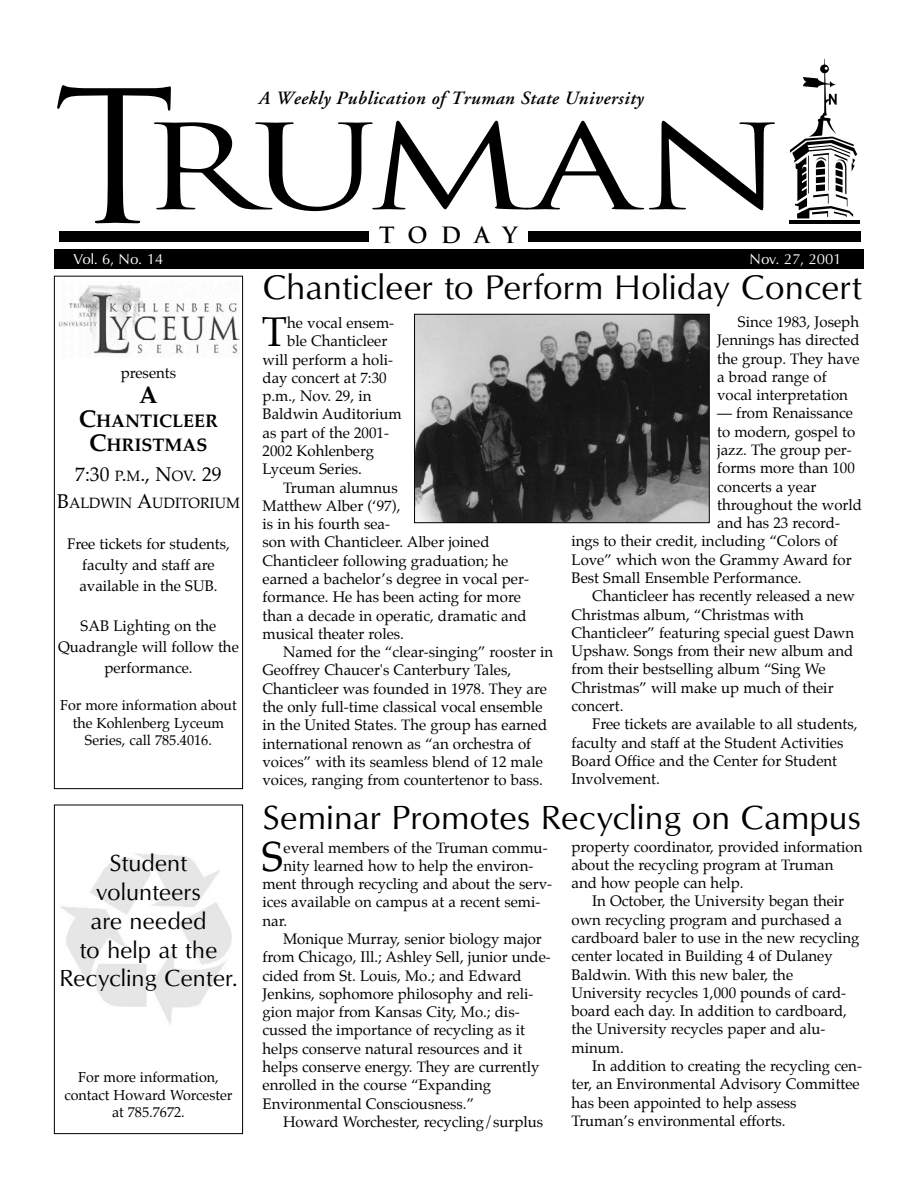
<style>
.page{position:relative;width:918px;height:1188px;background:#fff}
.page>*{position:absolute;margin:0;border:0;box-sizing:border-box;transform-origin:0 0}
.t1{font:115.2px "Trajan";letter-spacing:-.025em;color:#000;scale:1.36 1}
.t2{font:41.25px "Palatino";color:#000}
.t3{font:35.25px "Optimum Roman DTC";color:#000}
.t4{font:34.5px "Optimum Roman DTC";color:#000}
.t5{font:24px/28.8px "Optimum Roman DTC";color:#000;text-align:center}
.t6{font:700 24px "Palatino";color:#000}
.t7{font:700 21.9px "Trajan";letter-spacing:.6em;color:#000}
.t8{font:19.5px "Palatino";color:#000}
.t9{font:italic 600 18.75px "Adobe Garamond";letter-spacing:.025em;color:#000}
.t10{font:700 18px/24px "Palatino";color:#000;text-align:center}
.t11{font:15px/18.3px "Palatino";color:#000}
.t12{font:15px "Optimum Roman DTC";color:#fff}
.t13{font:14.7px "Palatino";color:#000}
.t14{font:14.25px/17.4px "Palatino";color:#000;text-align:center}
.s1{font-size:179.4px}
.s2{font-size:24px}
.s3{font-size:14.7px}
.s4{font-size:19.5px}
</style>
<div class="page">
<img style="left:60px;top:853px;width:172px;height:172px">
<div style="left:54px;top:805px;width:189px;height:329px;border:1px solid #000"></div>
<div style="left:59px;top:231px;width:802px;height:11px;background:#000"></div>
<div style="left:369px;top:221px;width:158px;height:26px;background:#fff"></div>
<hr style="left:790px;top:220px;width:70px;height:4px;background:#000">
<svg style="left:790px;top:59px;width:67px;height:159px"></svg>
<div style="left:54px;top:249px;width:810px;height:19px;background:#000"></div>
<div style="left:54px;top:276px;width:189px;height:513px;border:1px solid #000"></div>
<img style="left:58px;top:285px;width:182px;height:70px">
<img style="left:416px;top:316px;width:292px;height:205px">
<div style="left:414px;top:314px;width:296px;height:209px;border:1px solid #000"></div>
<h1 class="t1" style="left:53px;top:102px;width:541px"><span class="s1">T</span>RUMAN</h1>
<h3 class="t7" style="left:379px;top:222px;width:140px">today</h3>
<p class="t9" style="left:259px;top:90px;width:386px">A Weekly Publication of Truman State University</p>
<p class="t12" style="left:74px;top:253px;width:91px">Vol. 6, No. 14</p>
<p class="t12" style="left:750px;top:253px;width:94px">Nov. 27, 2001</p>
<p class="t11" style="left:121px;top:364px;width:57px">presents</p>
<h3 class="t6" style="left:139px;top:383px;width:20px">A</h3>
<p class="t10" style="left:79px;top:410px;width:141px"><span class="s2">C</span>HANTICLEER<br><span class="s2">C</span>HRISTMAS</p>
<h3 class="t8" style="left:75px;top:465px;width:148px">7:30 <span class="s3">P</span>.<span class="s3">M</span>., N<span class="s3">OV</span>. 29</h3>
<p class="t13" style="left:57px;top:496px;width:184px"><span class="s4">B</span>ALDWIN <span class="s4">A</span>UDITORIUM</p>
<p class="t11" style="left:67px;top:534px;width:164px;line-height:21px;text-align:center">Free tickets for students, faculty and staff are available in the SUB.</p>
<p class="t11" style="left:58px;top:616px;width:182px;line-height:21px;text-align:center">SAB Lighting on the<br>Quadrangle will follow the performance.</p>
<p class="t14" style="left:60px;top:698px;width:178px">For more information about the Kohlenberg Lyceum<br>Series, call 785.4016.</p>
<h3 class="t5" style="left:59px;top:851px;width:180px">Student volunteers<br>are needed<br>to help at the<br>Recycling Center.</h3>
<p class="t14" style="left:64px;top:1070px;width:170px">For more information, contact Howard Worcester at 785.7672.</p>
<h3 class="t3" style="left:263px;top:274px;width:601px">Chanticleer to Perform Holiday Concert</h3>
<h2 class="t2" style="left:262px;top:312px;width:27px">T</h2>
<p class="t11" style="left:287px;top:315px;width:109px">he vocal ensem-</p>
<p class="t11" style="left:287px;top:333px;width:102px">ble Chanticleer</p>
<p class="t11" style="left:263px;top:351px;width:132px">will perform a holi-</p>
<p class="t11" style="left:263px;top:370px;width:126px">day concert at 7:30</p>
<p class="t11" style="left:263px;top:388px;width:110px">p.m., Nov. 29, in</p>
<p class="t11" style="left:263px;top:406px;width:141px">Baldwin Auditorium</p>
<p class="t11" style="left:263px;top:424px;width:128px">as part of the 2001-</p>
<p class="t11" style="left:263px;top:443px;width:113px">2002 Kohlenberg</p>
<p class="t11" style="left:263px;top:461px;width:101px">Lyceum Series.</p>
<p class="t11" style="left:283px;top:479px;width:116px">Truman alumnus</p>
<p class="t11" style="left:263px;top:498px;width:139px">Matthew Alber (‘97),</p>
<p class="t11" style="left:263px;top:516px;width:129px">is in his fourth sea-</p>
<p class="t11" style="left:263px;top:534px;width:229px">son with Chanticleer. Alber joined</p>
<p class="t11" style="left:263px;top:552px;width:247px">Chanticleer following graduation; he</p>
<p class="t11" style="left:263px;top:571px;width:268px">earned a bachelor’s degree in vocal per-</p>
<p class="t11" style="left:263px;top:589px;width:260px">formance. He has been acting for more</p>
<p class="t11" style="left:263px;top:607px;width:266px">than a decade in operatic, dramatic and</p>
<p class="t11" style="left:263px;top:626px;width:143px">musical theater roles.</p>
<p class="t11" style="left:283px;top:644px;width:272px">Named for the “clear-singing” rooster in</p>
<p class="t11" style="left:263px;top:662px;width:250px">Geoffrey Chaucer's Canterbury Tales,</p>
<p class="t11" style="left:263px;top:680px;width:286px">Chanticleer was founded in 1978. They are</p>
<p class="t11" style="left:263px;top:699px;width:282px">the only full-time classical vocal ensemble</p>
<p class="t11" style="left:263px;top:717px;width:286px">in the United States. The group has earned</p>
<p class="t11" style="left:263px;top:735px;width:270px">international renown as “an orchestra of</p>
<p class="t11" style="left:263px;top:754px;width:282px">voices” with its seamless blend of 12 male</p>
<p class="t11" style="left:263px;top:772px;width:282px">voices, ranging from countertenor to bass.</p>
<p class="t11" style="left:717px;top:314px;width:144px;text-indent:21px">Since 1983, Joseph<br>Jennings has directed the group. They have a broad range of vocal interpretation</p>
<p class="t11" style="left:717px;top:405px;width:137px">— from Renaissance</p>
<p class="t11" style="left:717px;top:423px;width:140px">to modern, gospel to</p>
<p class="t11" style="left:717px;top:442px;width:136px">jazz. The group per-</p>
<p class="t11" style="left:717px;top:460px;width:139px">forms more than 100</p>
<p class="t11" style="left:717px;top:478px;width:101px">concerts a year</p>
<p class="t11" style="left:717px;top:497px;width:146px">throughout the world</p>
<p class="t11" style="left:717px;top:515px;width:124px">and has 23 record-</p>
<p class="t11" style="left:572px;top:533px;width:268px">ings to their credit, including “Colors of</p>
<p class="t11" style="left:572px;top:551px;width:282px">Love” which won the Grammy Award for</p>
<p class="t11" style="left:572px;top:570px;width:232px">Best Small Ensemble Performance.</p>
<p class="t11" style="left:592px;top:588px;width:264px">Chanticleer has recently released a new</p>
<p class="t11" style="left:572px;top:606px;width:234px">Christmas album, “Christmas with</p>
<p class="t11" style="left:572px;top:625px;width:284px">Chanticleer” featuring special guest Dawn</p>
<p class="t11" style="left:572px;top:643px;width:283px">Upshaw. Songs from their new album and</p>
<p class="t11" style="left:572px;top:661px;width:256px">from their bestselling album “Sing We</p>
<p class="t11" style="left:572px;top:679px;width:264px">Christmas” will make up much of their</p>
<p class="t11" style="left:572px;top:698px;width:53px">concert.</p>
<p class="t11" style="left:592px;top:716px;width:267px">Free tickets are available to all students,</p>
<p class="t11" style="left:572px;top:734px;width:273px">faculty and staff at the Student Activities</p>
<p class="t11" style="left:572px;top:753px;width:267px">Board Office and the Center for Student</p>
<p class="t11" style="left:572px;top:771px;width:90px">Involvement.</p>
<h3 class="t4" style="left:263px;top:804px;width:600px">Seminar Promotes Recycling on Campus</h3>
<h2 class="t2" style="left:262px;top:837px;width:23px">S</h2>
<p class="t11" style="left:284px;top:839px;width:266px">everal members of the Truman commu-</p>
<p class="t11" style="left:572px;top:838px;width:292px">property coordinator, provided information about the recycling program at Truman and how people can help.</p>
<p class="t11" style="left:572px;top:893px;width:290px;text-indent:21px">In October, the University began their own recycling program and purchased a cardboard baler to use in the new recycling center located in Building 4 of Dulaney Baldwin. With this new baler, the University recycles 1,000 pounds of card&shy;board each day. In addition to cardboard, the University recycles paper and alu&shy;minum.</p>
<p class="t11" style="left:572px;top:1058px;width:292px;text-indent:21px">In addition to creating the recycling cen&shy;ter, an Environmental Advisory Committee has been appointed to help assess Truman’s environmental efforts.</p>
<p class="t11" style="left:284px;top:858px;width:251px">nity learned how to help the environ-</p>
<p class="t11" style="left:263px;top:876px;width:291px">ment through recycling and about the serv-</p>
<p class="t11" style="left:263px;top:894px;width:280px">ices available on campus at a recent semi-</p>
<p class="t11" style="left:263px;top:912px;width:26px">nar.</p>
<p class="t11" style="left:283px;top:931px;width:260px">Monique Murray, senior biology major</p>
<p class="t11" style="left:263px;top:949px;width:290px">from Chicago, Ill.; Ashley Sell, junior unde-</p>
<p class="t11" style="left:263px;top:967px;width:261px">cided from St. Louis, Mo.; and Edward</p>
<p class="t11" style="left:263px;top:986px;width:272px">Jenkins, sophomore philosophy and reli-</p>
<p class="t11" style="left:263px;top:1004px;width:259px">gion major from Kansas City, Mo.; dis-</p>
<p class="t11" style="left:263px;top:1022px;width:264px">cussed the importance of recycling as it</p>
<p class="t11" style="left:263px;top:1040px;width:261px">helps conserve natural resources and it</p>
<p class="t11" style="left:263px;top:1059px;width:278px">helps conserve energy. They are currently</p>
<p class="t11" style="left:263px;top:1077px;width:230px">enrolled in the course “Expanding</p>
<p class="t11" style="left:263px;top:1095px;width:213px">Environmental Consciousness.”</p>
<p class="t11" style="left:283px;top:1114px;width:262px">Howard Worchester, recycling/surplus</p>
</div>
